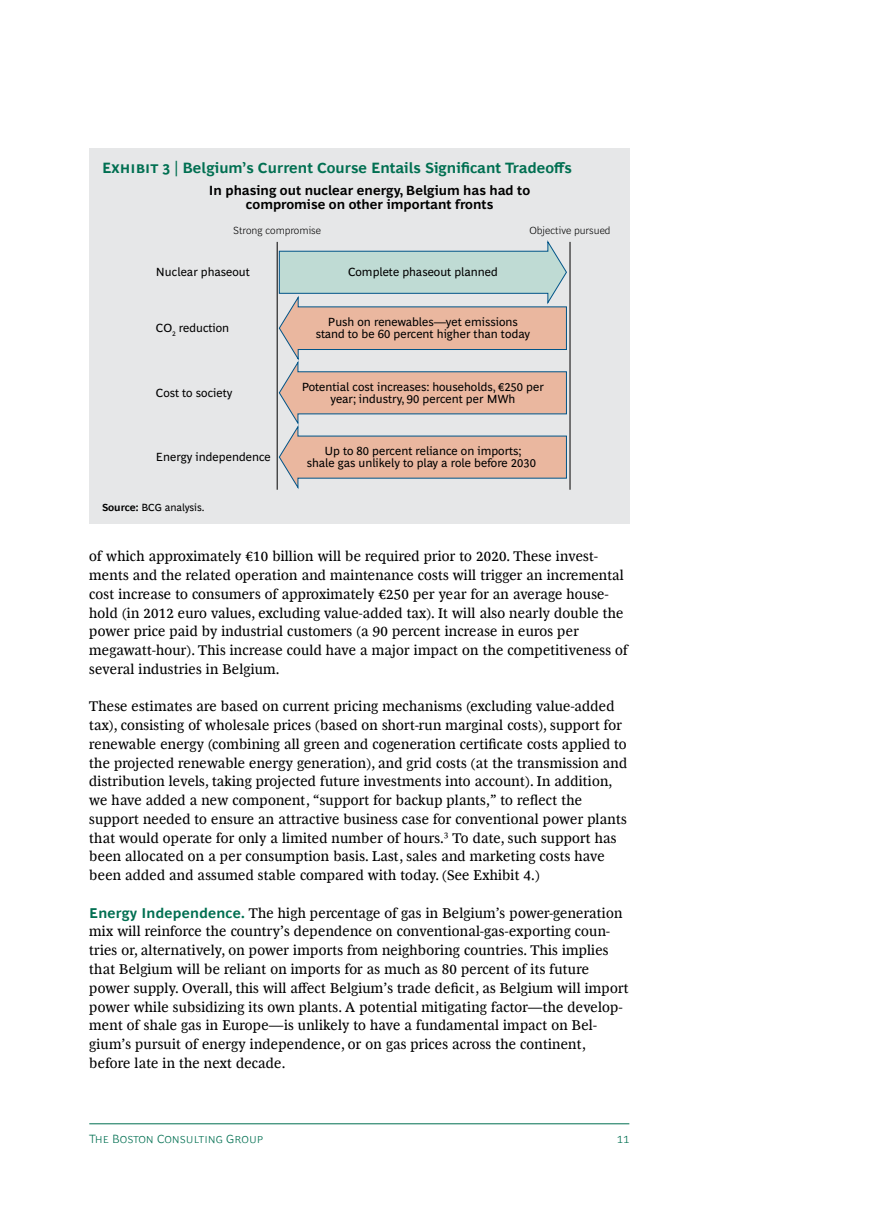
<style>
.page{position:relative;width:893px;height:1212px;background:#fff}
.page>*{position:absolute;margin:0;border:0;box-sizing:border-box;transform-origin:0 0}
.t1{font:700 15px "Henderson BCG Sans";letter-spacing:.005em;color:#006f51}
.t2{font:14.25px/18.8px "Henderson BCG Serif";letter-spacing:.015em;color:#000}
.t3{font:700 13.5px/13.5px "Henderson BCG Sans";color:#000;text-align:center}
.t4{font:12px/12px "Henderson BCG Sans";color:#000;text-align:center}
.t5{font:300 12px "Henderson BCG Sans";color:#006f51}
.t6{font:300 10.5px "Henderson BCG Sans";color:#000}
.t7{font:10.5px "Henderson BCG Sans";color:#000}
.s1{font-weight:700}
.s2{font-family:"Henderson BCG Sans";font-weight:700;color:#006f51}
</style>
<div class="page">
<hr style="left:89px;top:1123px;width:540px;height:1px;background:#006f51">
<div style="left:94px;top:149px;width:535px;height:375px;background:#e6e7e8"></div>
<svg style="left:278px;top:240px;width:289px;height:249px"></svg>
<hr style="left:277px;top:242px;width:1px;height:248px;background:#000">
<hr style="left:570px;top:242px;width:1px;height:248px;background:#000">
<p class="t1" style="left:102px;top:157px;width:471px">Exhibit 3 | Belgium’s Current Course Entails Significant Tradeoffs</p>
<p class="t3" style="left:209px;top:183px;width:323px">In phasing out nuclear energy, Belgium has had to compromise on other important fronts</p>
<p class="t6" style="left:233px;top:222px;width:89px">Strong compromise</p>
<p class="t4" style="left:156px;top:265px;width:95px">Nuclear phaseout</p>
<p class="t4" style="left:348px;top:265px;width:151px">Complete phaseout planned</p>
<p class="t6" style="left:529px;top:222px;width:83px">Objective pursued</p>
<p class="t4" style="left:156px;top:321px;width:75px">CO<sub>2</sub> reduction</p>
<p class="t4" style="left:156px;top:385px;width:78px">Cost to society</p>
<p class="t4" style="left:156px;top:450px;width:116px">Energy independence</p>
<p class="t7" style="left:102px;top:500px;width:104px"><span class="s1">Source:</span> BCG analysis.</p>
<p class="t4" style="left:316px;top:315px;width:216px">Push on renewables—yet emissions stand to be 60 percent higher than today</p>
<p class="t4" style="left:302px;top:379px;width:244px">Potential cost increases: households, €250 per year; industry, 90 percent per MWh</p>
<p class="t4" style="left:307px;top:444px;width:231px">Up to 80 percent reliance on imports;<br>shale gas unlikely to play a role before 2030</p>
<p class="t2" style="left:89px;top:546px;width:540px">of which approximately €10 billion will be required prior to 2020. These invest&shy;ments and the related operation and maintenance costs will trigger an incremental cost increase to consumers of approximately €250 per year for an average house&shy;hold (in 2012 euro values, excluding value-added tax). It will also nearly double the power price paid by industrial customers (a 90 percent increase in euros per megawatt-hour). This increase could have a major impact on the competitiveness of several industries in Belgium.</p>
<p class="t2" style="left:89px;top:696px;width:539px">These estimates are based on current pricing mechanisms (excluding value-added tax), consisting of wholesale prices (based on short-run marginal costs), support for renewable energy (combining all green and cogeneration certificate costs applied to the projected renewable energy generation), and grid costs (at the transmission and distribution levels, taking projected future investments into account). In addition, we have added a new component, “support for backup plants,” to reflect the support needed to ensure an attractive business case for conventional power plants that would operate for only a limited number of hours.<sup>3</sup> To date, such support has been allocated on a per consumption basis. Last, sales and marketing costs have been added and assumed stable compared with today. (See Exhibit 4.)</p>
<p class="t2" style="left:89px;top:902px;width:541px"><span class="s2">Energy Independence.</span> The high percentage of gas in Belgium’s power-generation mix will reinforce the country’s dependence on conventional-gas-exporting coun&shy;tries or, alternatively, on power imports from neighboring countries. This implies that Belgium will be reliant on imports for as much as 80 percent of its future power supply. Overall, this will affect Belgium’s trade deficit, as Belgium will import power while subsidizing its own plants. A potential mitigating factor—the develop&shy;ment of shale gas in Europe—is unlikely to have a fundamental impact on Bel&shy;gium’s pursuit of energy independence, or on gas prices across the continent, before late in the next decade.</p>
<p class="t5" style="left:89px;top:1130px;width:176px">The Boston Consulting Group</p>
<p class="t5" style="left:617px;top:1130px;width:14px">11</p>
</div>
